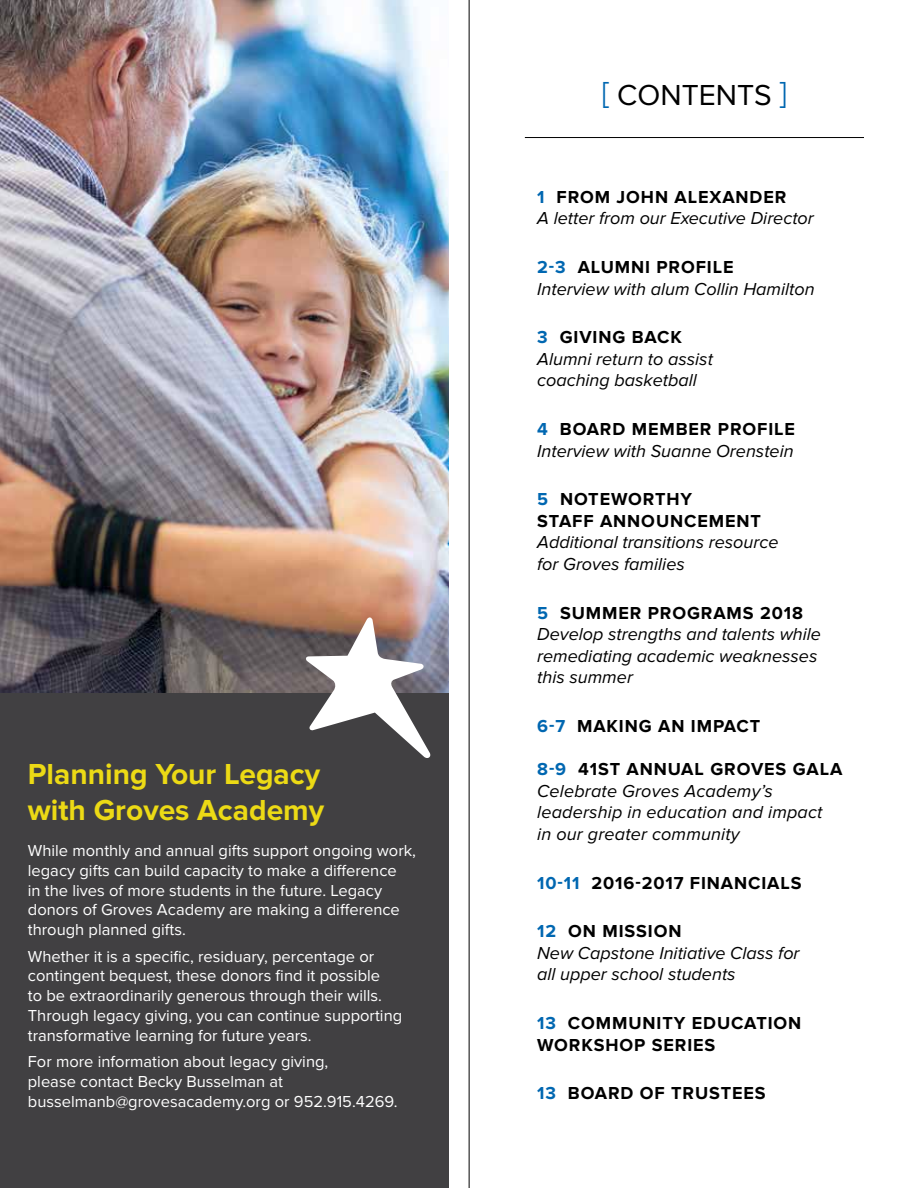
<style>
.page{position:relative;width:918px;height:1188px;background:#fff}
.page>*{position:absolute;margin:0;border:0;box-sizing:border-box;transform-origin:0 0}
.t1{font:700 30px/36px "Proxima Nova";color:#ecda15}
.t2{font:30px "Proxima Nova";color:#000}
.t3{font:italic 18px/21.6px "Proxima Nova";color:#000}
.t4{font:700 18px/21.6px "Proxima Nova";letter-spacing:.05em;color:#000}
.t5{font:16.5px/19.8px "Proxima Nova";color:#fff}
.s1{color:#0067b1}
.s2{font-weight:700;font-style:normal;color:#0067b1}
.s3{font-weight:700;font-style:normal}
</style>
<div class="page">
<div style="left:0;top:692px;width:449px;height:496px;background:#414042"></div>
<img style="left:0;top:0;width:449px;height:692px">
<svg style="left:305px;top:616px;width:127px;height:142px"></svg>
<hr style="left:469px;top:0;width:1px;height:1188px;background:#000">
<hr style="left:525px;top:137px;width:339px;height:1px;background:#000">
<h1 class="t1" style="left:28px;top:757px;width:298px">Planning Your Legacy with Groves Academy</h1>
<p class="t5" style="left:28px;top:841px;width:390px">While monthly and annual gifts support ongoing work, legacy gifts can build capacity to make a difference<br>in the lives of more students in the future. Legacy donors of Groves Academy are making a difference through planned gifts.</p>
<p class="t5" style="left:28px;top:947px;width:376px">Whether it is a specific, residuary, percentage or contingent bequest, these donors find it possible<br>to be extraordinarily generous through their wills.<br>Through legacy giving, you can continue supporting transformative learning for future years.</p>
<p class="t5" style="left:28px;top:1053px;width:371px">For more information about legacy giving,<br>please contact Becky Busselman at busselmanb@grovesacademy.org or 952.915.4269.</p>
<h1 class="t2" style="left:602px;top:77px;width:186px"><span class="s1">[</span> CONTENTS <span class="s1">]</span></h1>
<p class="t3" style="left:537px;top:187px;width:278px"><span class="s2">1</span> <span class="s3">FROM JOHN ALEXANDER<br></span>A letter from our Executive Director</p>
<p class="t3" style="left:537px;top:257px;width:279px"><span class="s2">2-3</span> <span class="s3">ALUMNI PROFILE<br></span>Interview with alum Collin Hamilton</p>
<p class="t3" style="left:537px;top:327px;width:177px"><span class="s2">3</span> <span class="s3">GIVING BACK<br></span>Alumni return to assist coaching basketball</p>
<p class="t3" style="left:537px;top:419px;width:259px"><span class="s2">4</span> <span class="s3">BOARD MEMBER PROFILE<br></span>Interview with Suanne Orenstein</p>
<p class="t4" style="left:537px;top:489px;width:225px"><span class="s1">5</span> NOTEWORTHY<br>STAFF ANNOUNCEMENT</p>
<p class="t3" style="left:537px;top:532px;width:243px">Additional transitions resource for Groves families</p>
<p class="t3" style="left:537px;top:603px;width:285px"><span class="s2">5</span> <span class="s3">SUMMER PROGRAMS 2018<br></span>Develop strengths and talents while remediating academic weaknesses this summer</p>
<p class="t4" style="left:537px;top:716px;width:224px"><span class="s1">6-7</span> MAKING AN IMPACT</p>
<p class="t3" style="left:537px;top:759px;width:307px"><span class="s2">8-9</span> <span class="s3">41ST ANNUAL GROVES GALA<br></span>Celebrate Groves Academy’s leadership in education and impact<br>in our greater community</p>
<p class="t4" style="left:537px;top:873px;width:266px"><span class="s1">10-11</span> 2016-2017 FINANCIALS</p>
<p class="t3" style="left:537px;top:921px;width:264px"><span class="s2">12</span> <span class="s3">ON MISSION<br></span>New Capstone Initiative Class for all upper school students</p>
<p class="t4" style="left:537px;top:1013px;width:266px"><span class="s1">13</span> COMMUNITY EDUCATION<br>WORKSHOP SERIES</p>
<p class="t4" style="left:537px;top:1083px;width:230px"><span class="s1">13</span> BOARD OF TRUSTEES</p>
</div>
